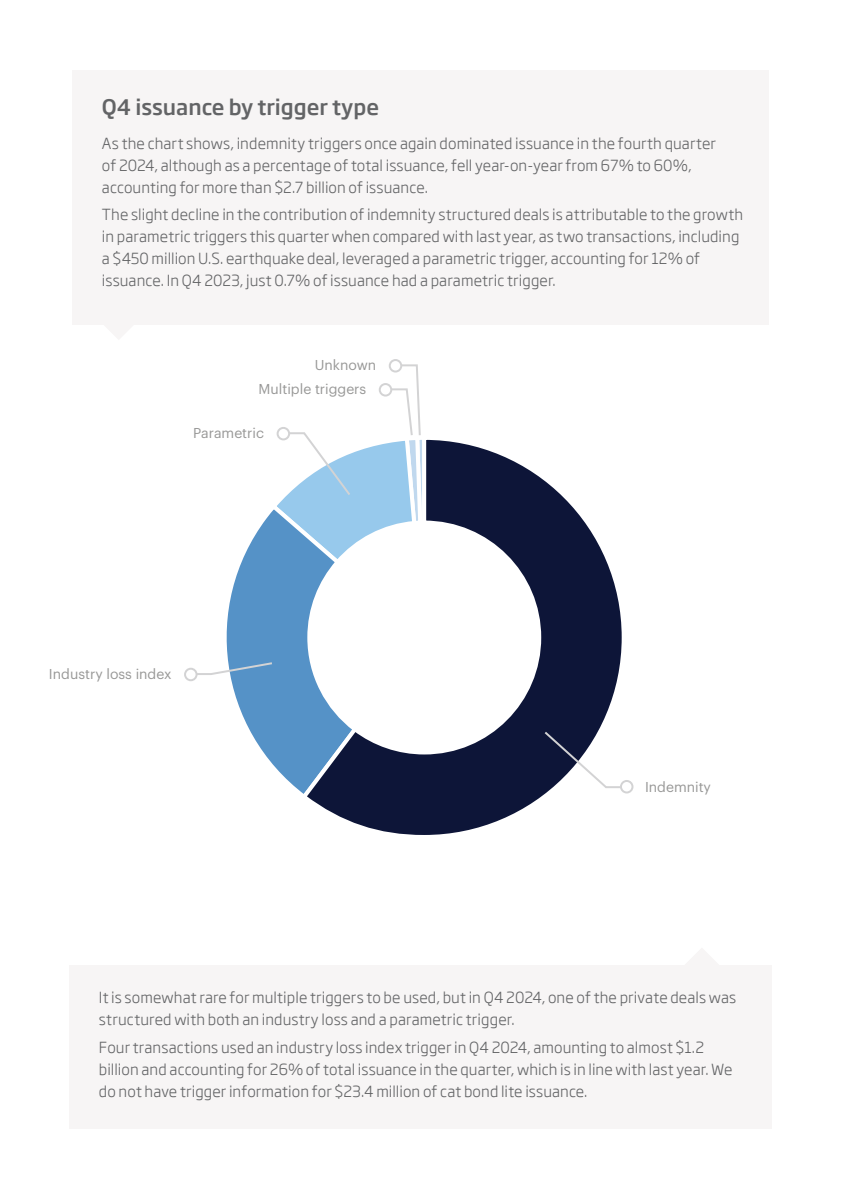
<style>
.page{position:relative;width:842px;height:1191px;background:#fff}
.page>*{position:absolute;margin:0;border:0;box-sizing:border-box;transform-origin:0 0}
.t1{font:500 21px "Soho Gothic Pro";color:#636466}
.t2{font:300 15px/22px "Soho Gothic Pro";letter-spacing:.005em;color:#636466}
.t3{font:14px "Graphik";color:#989897}
</style>
<div class="page">
<svg style="left:226px;top:516px;width:72px;height:274px"></svg>
<svg style="left:298px;top:439px;width:330px;height:396px"></svg>
<div style="left:73px;top:70px;width:696px;height:254px;background:#f7f5f5"></div>
<svg style="left:542px;top:729px;width:86px;height:60px"></svg>
<div style="left:621px;top:781px;width:11px;height:11px;background:#fff;border-radius:50%"></div>
<div style="left:620px;top:780px;width:13px;height:13px;border:2px solid #d3d3d4;border-radius:50%"></div>
<svg style="left:268px;top:364px;width:160px;height:204px"></svg>
<div style="left:390px;top:360px;width:11px;height:11px;background:#fff;border-radius:50%"></div>
<div style="left:389px;top:359px;width:13px;height:13px;border:2px solid #d3d3d4;border-radius:50%"></div>
<svg style="left:198px;top:661px;width:76px;height:15px"></svg>
<div style="left:184px;top:667px;width:14px;height:14px;border:2px solid #d3d3d4;border-radius:50%"></div>
<div style="left:70px;top:965px;width:702px;height:164px;background:#f7f5f5"></div>
<h1 class="t1" style="left:102px;top:93px;width:279px">Q4 issuance by trigger type</h1>
<p class="t2" style="left:102px;top:131px;width:615px">As the chart shows, indemnity triggers once again dominated issuance in the fourth quarter of 2024, although as a percentage of total issuance, fell year-on-year from 67% to 60%, accounting for more than $2.7 billion of issuance.</p>
<p class="t2" style="left:102px;top:203px;width:643px">The slight decline in the contribution of indemnity structured deals is attributable to the growth in parametric triggers this quarter when compared with last year, as two transactions, including a $450 million U.S. earthquake deal, leveraged a parametric trigger, accounting for 12% of issuance. In Q4 2023, just 0.7% of issuance had a parametric trigger.</p>
<p class="t3" style="left:315px;top:354px;width:63px">Unknown</p>
<p class="t3" style="left:259px;top:378px;width:109px">Multiple triggers</p>
<p class="t3" style="left:193px;top:422px;width:72px">Parametric</p>
<p class="t3" style="left:49px;top:663px;width:124px">Industry loss index</p>
<p class="t3" style="left:645px;top:776px;width:68px">Indemnity</p>
<p class="t2" style="left:99px;top:985px;width:639px">It is somewhat rare for multiple triggers to be used, but in Q4 2024, one of the private deals was structured with both an industry loss and a parametric trigger.</p>
<p class="t2" style="left:99px;top:1035px;width:635px">Four transactions used an industry loss index trigger in Q4 2024, amounting to almost $1.2 billion and accounting for 26% of total issuance in the quarter, which is in line with last year. We do not have trigger information for $23.4 million of cat bond lite issuance.</p>
</div>
